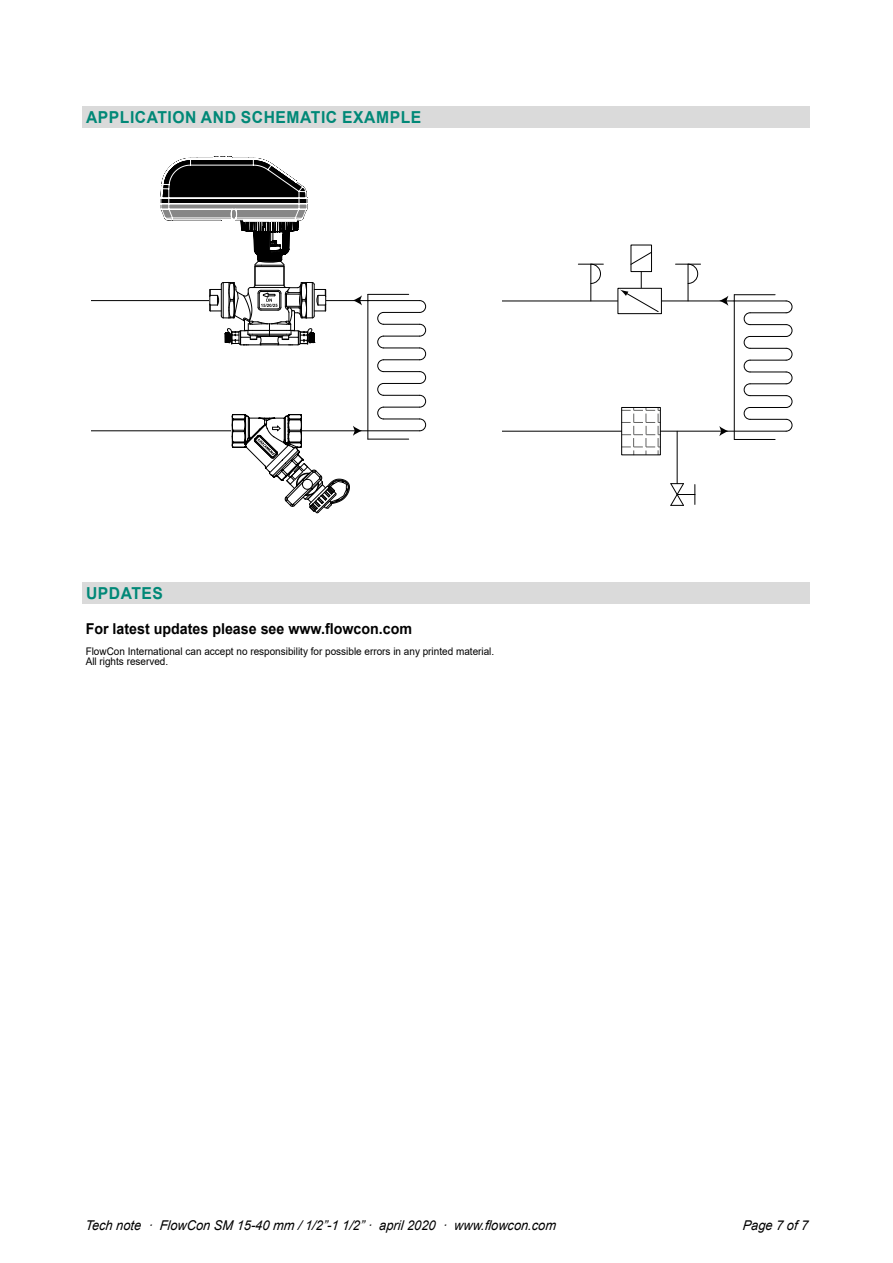
<style>
.page{position:relative;width:893px;height:1263px;background:#fff}
.page>*{position:absolute;margin:0;border:0;box-sizing:border-box;transform-origin:0 0}
.t1{font:700 16.5px "Arial";letter-spacing:.035em;color:#087;scale:.95 1}
.t2{font:700 15px "Arial";color:#000;scale:.95 1}
.t3{font:italic 13.5px "Arial";color:#000;scale:.95 1}
.t4{font:10.5px/10.5px "Arial";color:#000;scale:.95 1}
</style>
<div class="page">
<hr style="left:502px;top:431px;width:120px;height:1px;background:#000">
<hr style="left:502px;top:301px;width:116px;height:1px;background:#000">
<svg style="left:623px;top:409px;width:36px;height:44px"></svg>
<div style="left:621px;top:407px;width:40px;height:48px;border:1px solid #000"></div>
<div style="left:618px;top:288px;width:44px;height:26px;border:1px solid #000"></div>
<svg style="left:620px;top:272px;width:39px;height:40px"></svg>
<div style="left:631px;top:245px;width:21px;height:27px;border:1px solid #000"></div>
<svg style="left:630px;top:252px;width:22px;height:13px"></svg>
<hr style="left:734px;top:295px;width:1px;height:144px;background:#000">
<hr style="left:734px;top:439px;width:41px;height:1px;background:#000">
<hr style="left:734px;top:294px;width:41px;height:1px;background:#000">
<hr style="left:662px;top:301px;width:72px;height:1px;background:#000">
<hr style="left:734px;top:301px;width:52px;height:1px;background:#000">
<hr style="left:750px;top:312px;width:36px;height:1px;background:#000">
<svg style="left:786px;top:300px;width:6px;height:13px"></svg>
<hr style="left:750px;top:324px;width:36px;height:1px;background:#000">
<svg style="left:744px;top:312px;width:6px;height:13px"></svg>
<svg style="left:786px;top:324px;width:6px;height:13px"></svg>
<hr style="left:750px;top:336px;width:36px;height:1px;background:#000">
<svg style="left:744px;top:336px;width:6px;height:13px"></svg>
<hr style="left:750px;top:348px;width:36px;height:1px;background:#000">
<svg style="left:786px;top:348px;width:6px;height:13px"></svg>
<hr style="left:750px;top:360px;width:36px;height:1px;background:#000">
<svg style="left:744px;top:360px;width:6px;height:12px"></svg>
<hr style="left:750px;top:372px;width:36px;height:1px;background:#000">
<svg style="left:786px;top:371px;width:6px;height:13px"></svg>
<hr style="left:750px;top:384px;width:36px;height:1px;background:#000">
<svg style="left:744px;top:383px;width:6px;height:13px"></svg>
<hr style="left:750px;top:395px;width:36px;height:1px;background:#000">
<svg style="left:786px;top:395px;width:6px;height:13px"></svg>
<hr style="left:750px;top:407px;width:36px;height:1px;background:#000">
<svg style="left:744px;top:407px;width:6px;height:13px"></svg>
<hr style="left:750px;top:419px;width:36px;height:1px;background:#000">
<svg style="left:786px;top:419px;width:6px;height:13px"></svg>
<hr style="left:660px;top:431px;width:126px;height:1px;background:#000">
<svg style="left:719px;top:296px;width:9px;height:10px"></svg>
<svg style="left:719px;top:426px;width:9px;height:10px"></svg>
<hr style="left:677px;top:431px;width:1px;height:53px;background:#000">
<svg style="left:670px;top:483px;width:26px;height:23px"></svg>
<hr style="left:591px;top:264px;width:1px;height:37px;background:#000">
<svg style="left:578px;top:264px;width:25px;height:20px"></svg>
<hr style="left:688px;top:264px;width:1px;height:37px;background:#000">
<svg style="left:675px;top:264px;width:25px;height:20px"></svg>
<hr style="left:368px;top:294px;width:1px;height:145px;background:#000">
<hr style="left:368px;top:439px;width:41px;height:1px;background:#000">
<hr style="left:368px;top:294px;width:41px;height:1px;background:#000">
<hr style="left:92px;top:300px;width:277px;height:1px;background:#000">
<hr style="left:368px;top:300px;width:52px;height:1px;background:#000">
<hr style="left:384px;top:312px;width:36px;height:1px;background:#000">
<svg style="left:419px;top:300px;width:7px;height:13px"></svg>
<hr style="left:384px;top:324px;width:36px;height:1px;background:#000">
<svg style="left:377px;top:312px;width:7px;height:13px"></svg>
<svg style="left:419px;top:324px;width:7px;height:13px"></svg>
<hr style="left:384px;top:336px;width:36px;height:1px;background:#000">
<svg style="left:377px;top:336px;width:7px;height:12px"></svg>
<hr style="left:384px;top:348px;width:36px;height:1px;background:#000">
<svg style="left:419px;top:347px;width:7px;height:13px"></svg>
<hr style="left:384px;top:359px;width:36px;height:1px;background:#000">
<svg style="left:377px;top:359px;width:7px;height:13px"></svg>
<hr style="left:384px;top:371px;width:36px;height:1px;background:#000">
<svg style="left:419px;top:371px;width:7px;height:13px"></svg>
<hr style="left:384px;top:383px;width:36px;height:1px;background:#000">
<svg style="left:377px;top:383px;width:7px;height:13px"></svg>
<hr style="left:384px;top:395px;width:36px;height:1px;background:#000">
<svg style="left:419px;top:395px;width:7px;height:13px"></svg>
<hr style="left:384px;top:407px;width:36px;height:1px;background:#000">
<svg style="left:377px;top:407px;width:7px;height:12px"></svg>
<hr style="left:384px;top:419px;width:36px;height:1px;background:#000">
<svg style="left:419px;top:418px;width:7px;height:13px"></svg>
<hr style="left:92px;top:431px;width:328px;height:1px;background:#000">
<svg style="left:353px;top:295px;width:9px;height:10px"></svg>
<svg style="left:159px;top:156px;width:168px;height:190px"></svg>
<svg style="left:231px;top:424px;width:1px;height:15px"></svg>
<svg style="left:232px;top:414px;width:130px;height:99px"></svg>
<div style="left:83px;top:106px;width:727px;height:22px;background:#dadada"></div>
<div style="left:83px;top:583px;width:727px;height:21px;background:#dadada"></div>
<h1 class="t1" style="left:86px;top:105px;width:354px">APPLICATION AND SCHEMATIC EXAMPLE</h1>
<h1 class="t1" style="left:86px;top:581px;width:83px">UPDATES</h1>
<h2 class="t2" style="left:86px;top:618px;width:345px">For latest updates please see www.flowcon.com</h2>
<p class="t4" style="left:86px;top:646px;width:432px">FlowCon International can accept no responsibility for possible errors in any printed material.<br>All rights reserved.</p>
<p class="t3" style="left:85px;top:1217px;width:499px">Tech note · FlowCon SM 15-40 mm / 1/2”-1 1/2” · april 2020 · www.flowcon.com</p>
<p class="t3" style="left:742px;top:1217px;width:71px">Page 7 of 7</p>
</div>
